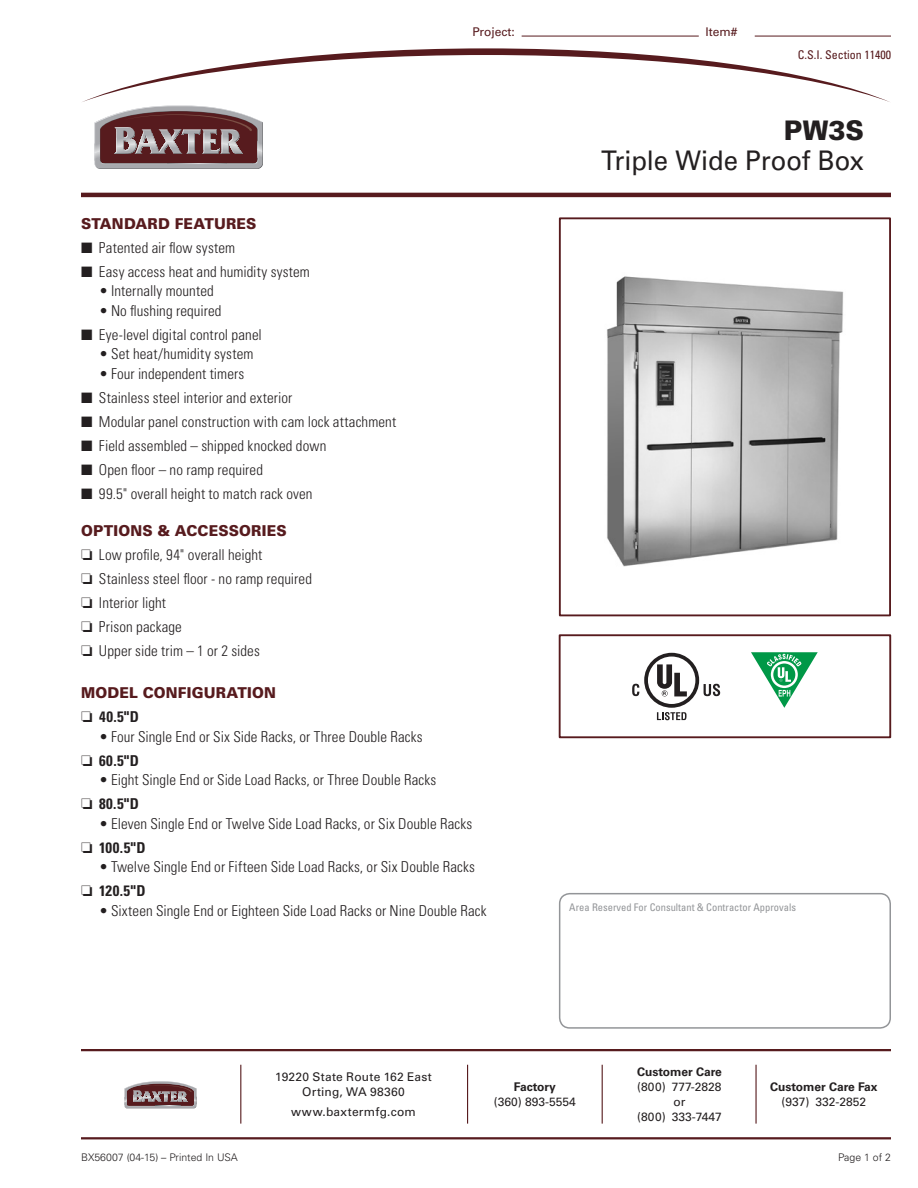
<style>
.page{position:relative;width:918px;height:1188px;background:#fff}
.page>*{position:absolute;margin:0;border:0;box-sizing:border-box;transform-origin:0 0}
.parAll_Hd2{font:27px "Univers LT Std";letter-spacing:-.005em;color:#231f20;scale:.95 1}
.parAll_Hd1{font:900 27px "Univers LT Std";color:#231f20;scale:.95 1}
.par1_Txt-Ind1_End{font:300 condensed 15px "Univers LT Std";letter-spacing:.005em;color:#231f20}
.par1_Txt-Ind2_End{font:300 condensed 15px "Univers LT Std";letter-spacing:.005em;color:#231f20}
.par1_Txt-Ind2{font:300 condensed 15px "Univers LT Std";letter-spacing:.005em;color:#231f20}
.par1_Txt-Ind1{font:300 condensed 15px "Univers LT Std";letter-spacing:.01em;color:#231f20}
.parAll_HdSub1{font:900 15px "Univers LT Std";letter-spacing:.01em;color:#571b1e;scale:.95 1}
.par1_Txt-Ind1-2{font:700 condensed 15px "Univers LT Std";letter-spacing:.045em;color:#231f20}
.t1{font:12px/15px "Univers LT Std";letter-spacing:.015em;color:#231f20;text-align:center}
.t2{font:700 12px "Univers LT Std";color:#231f20}
.t3{font:condensed 12px "Univers LT Std";color:#571b1e}
.t4{font:12px "Univers LT Std";color:#571b1e}
.parAll_Txt-FootR{font:condensed 10.5px "Univers LT Std";color:#939598}
.parAll_Txt-FootR-2{font:300 10.5px "Univers LT Std";color:#231f20}
.t5{font:700 4.65px "Helvetica";color:#231f20}
</style>
<div class="page">
<svg style="left:82px;top:48px;width:808px;height:54px"></svg>
<svg style="left:94px;top:106px;width:169px;height:63px"></svg>
<hr style="left:81px;top:1049px;width:810px;height:2px;background:#571b1e">
<hr style="left:81px;top:1137px;width:810px;height:2px;background:#571b1e">
<svg style="left:124px;top:1081px;width:72px;height:27px"></svg>
<hr style="left:467px;top:1065px;width:1px;height:59px;background:#571b1e">
<hr style="left:240px;top:1065px;width:1px;height:59px;background:#571b1e">
<hr style="left:602px;top:1065px;width:1px;height:59px;background:#571b1e">
<hr style="left:755px;top:1065px;width:2px;height:59px;background:#571b1e">
<hr style="left:81px;top:193px;width:810px;height:4px;background:#571b1e">
<hr style="left:755px;top:36px;width:136px;height:1px;background:#571b1e">
<hr style="left:522px;top:36px;width:177px;height:1px;background:#571b1e">
<img style="left:607px;top:276px;width:237px;height:291px">
<div style="left:559px;top:217px;width:332px;height:399px;border:2px solid #571b1e"></div>
<div style="left:559px;top:893px;width:332px;height:136px;border:2px solid #939598;border-radius:10px"></div>
<svg style="left:751px;top:652px;width:67px;height:56px"></svg>
<svg style="left:644px;top:653px;width:55px;height:55px"></svg>
<div style="left:648px;top:657px;width:47px;height:47px;background:#fff;border-radius:50%"></div>
<svg style="left:657px;top:664px;width:30px;height:32px"></svg>
<svg style="left:632px;top:684px;width:7px;height:12px"></svg>
<svg style="left:704px;top:684px;width:16px;height:12px"></svg>
<svg style="left:657px;top:712px;width:30px;height:8px"></svg>
<div style="left:559px;top:634px;width:332px;height:104px;border:2px solid #571b1e"></div>
<p class="t4" style="left:472px;top:24px;width:44px">Project:</p>
<p class="parAll_HdSub1" style="left:81px;top:214px;width:186px">STANDARD FEATURES</p>
<p class="par1_Txt-Ind1_End" style="left:81px;top:239px;width:156px">■ Patented air flow system</p>
<p class="par1_Txt-Ind1" style="left:81px;top:263px;width:230px">■ Easy access heat and humidity system</p>
<p class="par1_Txt-Ind2" style="left:99px;top:282px;width:116px">• Internally mounted</p>
<p class="par1_Txt-Ind2_End" style="left:99px;top:302px;width:124px">• No flushing required</p>
<p class="par1_Txt-Ind1" style="left:81px;top:326px;width:182px">■ Eye-level digital control panel</p>
<p class="par1_Txt-Ind2" style="left:99px;top:345px;width:156px">• Set heat/humidity system</p>
<p class="par1_Txt-Ind2_End" style="left:99px;top:365px;width:147px">• Four independent timers</p>
<p class="par1_Txt-Ind1_End" style="left:81px;top:389px;width:213px">■ Stainless steel interior and exterior</p>
<p class="par1_Txt-Ind1_End" style="left:81px;top:413px;width:317px">■ Modular panel construction with cam lock attachment</p>
<p class="par1_Txt-Ind1_End" style="left:81px;top:437px;width:247px">■ Field assembled – shipped knocked down</p>
<p class="par1_Txt-Ind1_End" style="left:81px;top:461px;width:184px">■ Open floor – no ramp required</p>
<p class="par1_Txt-Ind1_End" style="left:81px;top:485px;width:233px">■ 99.5" overall height to match rack oven</p>
<p class="parAll_HdSub1" style="left:81px;top:522px;width:218px">OPTIONS &amp; ACCESSORIES</p>
<p class="par1_Txt-Ind1_End" style="left:81px;top:546px;width:183px">❏ Low profile, 94" overall height</p>
<p class="par1_Txt-Ind1_End" style="left:81px;top:570px;width:233px">❏ Stainless steel floor - no ramp required</p>
<p class="par1_Txt-Ind1_End" style="left:81px;top:594px;width:87px">❏ Interior light</p>
<p class="par1_Txt-Ind1_End" style="left:81px;top:618px;width:102px">❏ Prison package</p>
<p class="par1_Txt-Ind1_End" style="left:81px;top:642px;width:180px">❏ Upper side trim – 1 or 2 sides</p>
<p class="parAll_HdSub1" style="left:81px;top:684px;width:207px">MODEL CONFIGURATION</p>
<p class="par1_Txt-Ind1-2" style="left:81px;top:708px;width:60px">❏ 40.5"D</p>
<p class="par1_Txt-Ind2_End" style="left:99px;top:728px;width:325px">• Four Single End or Six Side Racks, or Three Double Racks</p>
<p class="par1_Txt-Ind1-2" style="left:81px;top:751px;width:59px">❏ 60.5"D</p>
<p class="par1_Txt-Ind2_End" style="left:99px;top:771px;width:339px">• Eight Single End or Side Load Racks, or Three Double Racks</p>
<p class="par1_Txt-Ind1-2" style="left:81px;top:795px;width:59px">❏ 80.5"D</p>
<p class="par1_Txt-Ind2_End" style="left:99px;top:815px;width:375px">• Eleven Single End or Twelve Side Load Racks, or Six Double Racks</p>
<p class="par1_Txt-Ind1-2" style="left:81px;top:838px;width:66px">❏ 100.5"D</p>
<p class="par1_Txt-Ind2_End" style="left:99px;top:858px;width:377px">• Twelve Single End or Fifteen Side Load Racks, or Six Double Racks</p>
<p class="par1_Txt-Ind1-2" style="left:81px;top:882px;width:66px">❏ 120.5"D</p>
<p class="par1_Txt-Ind2" style="left:99px;top:902px;width:389px">• Sixteen Single End or Eighteen Side Load Racks or Nine Double Rack</p>
<p class="t4" style="left:706px;top:24px;width:34px">Item#</p>
<p class="t3" style="left:798px;top:47px;width:95px">C.S.I. Section 11400</p>
<p class="parAll_Hd1" style="left:784px;top:114px;width:86px">PW3S</p>
<p class="parAll_Hd2" style="left:601px;top:145px;width:278px">Triple Wide Proof Box</p>
<p class="t5" style="left:663px;top:690px;width:5px">R</p>
<p class="parAll_Txt-FootR" style="left:569px;top:901px;width:228px">Area Reserved For Consultant &amp; Contractor Approvals</p>
<p class="parAll_Txt-FootR-2" style="left:81px;top:1151px;width:158px">BX56007 (04-15) – Printed In USA</p>
<p class="t1" style="left:275px;top:1070px;width:158px">19220 State Route 162 East<br>Orting, WA 98360</p>
<p class="t1" style="left:291px;top:1104px;width:126px">www.baxtermfg.com</p>
<p class="t2" style="left:514px;top:1080px;width:43px">Factory</p>
<p class="t1" style="left:494px;top:1094px;width:84px">(360) 893-5554</p>
<p class="t2" style="left:637px;top:1065px;width:86px">Customer Care</p>
<p class="t1" style="left:637px;top:1079px;width:86px">(800) 777-2828 or<br>(800) 333-7447</p>
<p class="t2" style="left:770px;top:1080px;width:109px">Customer Care Fax</p>
<p class="t1" style="left:781px;top:1094px;width:86px">(937) 332-2852</p>
<p class="parAll_Txt-FootR-2" style="left:838px;top:1151px;width:54px">Page 1 of 2</p>
</div>
